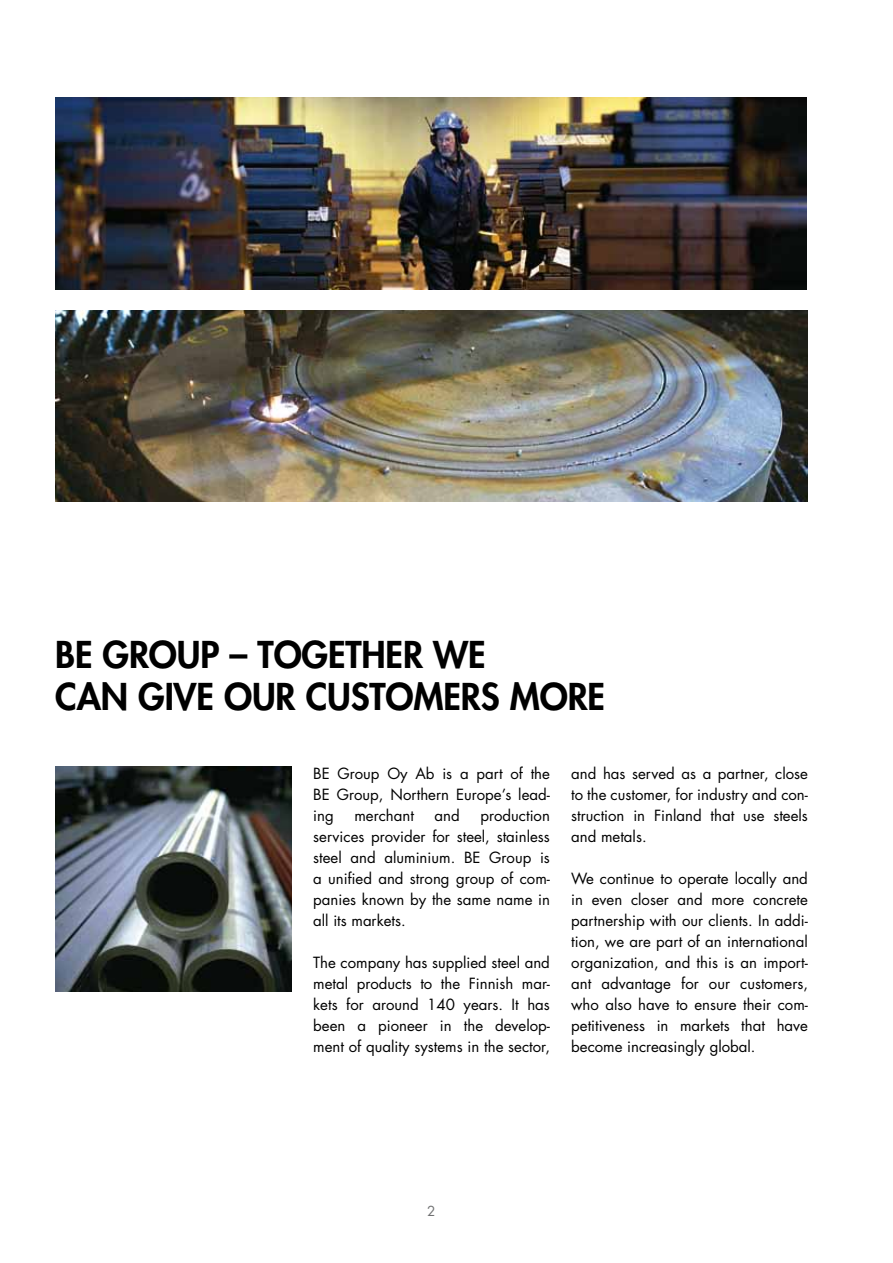
<style>
.page{position:relative;width:893px;height:1263px;background:#fff}
.page>*{position:absolute;margin:0;border:0;box-sizing:border-box;transform-origin:0 0}
.t1{font:800 36px/42px "Futura Std";letter-spacing:-.005em;color:#000}
.t2{font:15px/21px "Futura Std";color:#000;text-align:justify}
.t3{font:13.5px "Futura Std";color:#707172}
</style>
<div class="page">
<img style="left:55px;top:310px;width:753px;height:192px">
<img style="left:55px;top:766px;width:237px;height:226px">
<img style="left:55px;top:98px;width:752px;height:191px">
<h1 class="t1" style="left:55px;top:633px;width:551px">BE GROUP – TOGETHER WE<br>CAN GIVE OUR CUSTOMERS MORE</h1>
<p class="t2" style="left:313px;top:763px;width:238px">BE Group Oy Ab is a part of the BE Group, Northern Europe’s lead&shy;ing</p>
<p class="t2" style="left:313px;top:805px;width:238px;text-indent:167px">production services provider for steel, stainless steel and aluminium. BE Group is a unified and strong group of com&shy;panies known by the same name in all its markets.</p>
<p class="t2" style="left:313px;top:952px;width:238px">The company has supplied steel and metal products to the Finnish mar&shy;kets for around 140 years. It has been a pioneer in the develop&shy;ment of quality systems in the sector,</p>
<p class="t2" style="left:354px;top:805px;width:61px">merchant</p>
<p class="t2" style="left:435px;top:805px;width:27px">and</p>
<p class="t2" style="left:571px;top:763px;width:238px">and has served as a partner, close to the customer, for industry and con&shy;struction in Finland that use steels and metals.</p>
<p class="t2" style="left:571px;top:868px;width:238px">We continue to operate locally and in even closer and more concrete partnership with our clients. In addi&shy;tion, we are part of an international organization, and this is an import&shy;ant advantage for our customers, who also have to ensure their com&shy;petitiveness in markets that have become increasingly global.</p>
<p class="t3" style="left:427px;top:1203px;width:10px">2</p>
</div>
